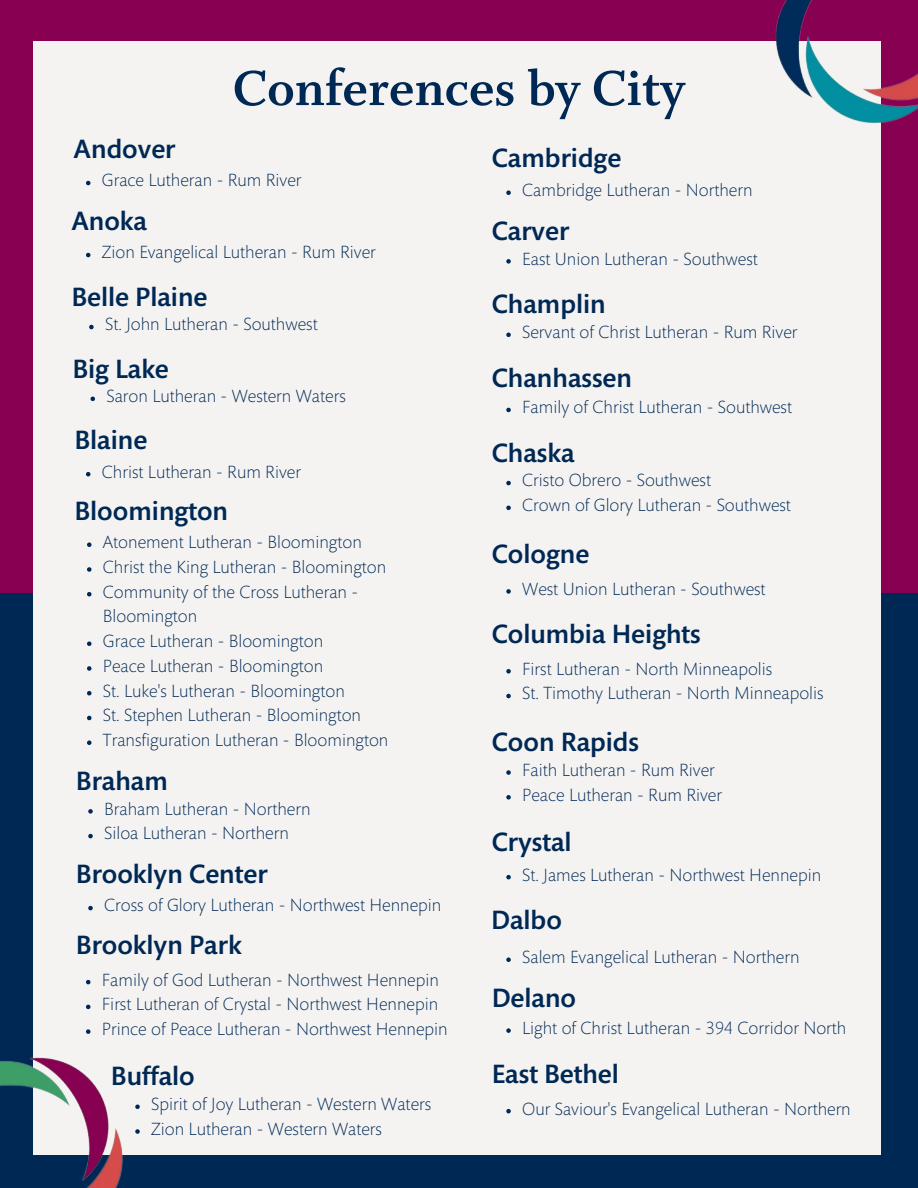
<style>
.page{position:relative;width:918px;height:1188px;background:#002855}
.page>*{position:absolute;margin:0;border:0;box-sizing:border-box;transform-origin:0 0}
.t1{font:54.75px "Whitman Bold LF";color:#002855}
.t2{font:500 27px "Mundo Sans Std";color:#002855}
.t3{font:300 18px/24.8px "Mundo Sans Std";color:#002855}
</style>
<div class="page">
<div style="left:0;top:0;width:918px;height:593px;background:#880051"></div>
<div style="left:33px;top:41px;width:847px;height:1114px;background:#f4f3f1"></div>
<img style="left:775px;top:0;width:143px;height:148px">
<img style="left:0;top:1057px;width:139px;height:131px">
<svg style="left:86px;top:181px;width:4px;height:4px"></svg>
<svg style="left:86px;top:253px;width:4px;height:4px"></svg>
<svg style="left:89px;top:325px;width:5px;height:4px"></svg>
<svg style="left:91px;top:397px;width:4px;height:4px"></svg>
<svg style="left:86px;top:472px;width:4px;height:4px"></svg>
<svg style="left:87px;top:542px;width:5px;height:5px"></svg>
<svg style="left:87px;top:567px;width:5px;height:5px"></svg>
<svg style="left:87px;top:592px;width:5px;height:4px"></svg>
<svg style="left:87px;top:641px;width:5px;height:5px"></svg>
<svg style="left:87px;top:666px;width:5px;height:5px"></svg>
<svg style="left:87px;top:691px;width:5px;height:4px"></svg>
<svg style="left:87px;top:716px;width:5px;height:4px"></svg>
<svg style="left:87px;top:740px;width:5px;height:5px"></svg>
<svg style="left:88px;top:809px;width:5px;height:5px"></svg>
<svg style="left:88px;top:834px;width:5px;height:4px"></svg>
<svg style="left:88px;top:906px;width:5px;height:4px"></svg>
<svg style="left:86px;top:980px;width:4px;height:4px"></svg>
<svg style="left:86px;top:1005px;width:4px;height:4px"></svg>
<svg style="left:86px;top:1029px;width:4px;height:5px"></svg>
<svg style="left:135px;top:1105px;width:5px;height:4px"></svg>
<svg style="left:135px;top:1129px;width:5px;height:5px"></svg>
<svg style="left:506px;top:190px;width:5px;height:5px"></svg>
<svg style="left:506px;top:259px;width:5px;height:5px"></svg>
<svg style="left:506px;top:333px;width:5px;height:4px"></svg>
<svg style="left:506px;top:408px;width:5px;height:4px"></svg>
<svg style="left:506px;top:481px;width:5px;height:4px"></svg>
<svg style="left:506px;top:506px;width:5px;height:4px"></svg>
<svg style="left:506px;top:669px;width:5px;height:5px"></svg>
<svg style="left:506px;top:694px;width:5px;height:4px"></svg>
<svg style="left:506px;top:770px;width:5px;height:5px"></svg>
<svg style="left:506px;top:795px;width:5px;height:5px"></svg>
<svg style="left:506px;top:875px;width:5px;height:4px"></svg>
<svg style="left:506px;top:957px;width:5px;height:5px"></svg>
<svg style="left:506px;top:1028px;width:5px;height:5px"></svg>
<svg style="left:506px;top:1109px;width:5px;height:4px"></svg>
<svg style="left:506px;top:589px;width:5px;height:5px"></svg>
<p class="t1" style="left:233px;top:58px;width:454px">Conferences by City</p>
<p class="t2" style="left:74px;top:139px;width:103px">Andover</p>
<p class="t3" style="left:102px;top:170px;width:201px">Grace Lutheran - Rum River</p>
<p class="t2" style="left:71px;top:211px;width:77px">Anoka</p>
<p class="t3" style="left:102px;top:242px;width:275px">Zion Evangelical Lutheran - Rum River</p>
<p class="t2" style="left:71px;top:286px;width:138px">Belle Plaine</p>
<p class="t3" style="left:105px;top:314px;width:214px">St. John Lutheran - Southwest</p>
<p class="t2" style="left:72px;top:358px;width:98px">Big Lake</p>
<p class="t3" style="left:106px;top:386px;width:241px">Saron Lutheran - Western Waters</p>
<p class="t2" style="left:75px;top:430px;width:74px">Blaine</p>
<p class="t3" style="left:102px;top:461px;width:201px">Christ Lutheran - Rum River</p>
<p class="t2" style="left:75px;top:500px;width:155px">Bloomington</p>
<p class="t3" style="left:103px;top:532px;width:260px">Atonement Lutheran - Bloomington</p>
<p class="t3" style="left:103px;top:556px;width:285px">Christ the King Lutheran - Bloomington</p>
<p class="t3" style="left:103px;top:581px;width:257px">Community of the Cross Lutheran -<br>Bloomington</p>
<p class="t3" style="left:103px;top:631px;width:222px">Grace Lutheran - Bloomington</p>
<p class="t3" style="left:103px;top:655px;width:222px">Peace Lutheran - Bloomington</p>
<p class="t3" style="left:103px;top:680px;width:243px">St. Luke's Lutheran - Bloomington</p>
<p class="t3" style="left:103px;top:705px;width:260px">St. Stephen Lutheran - Bloomington</p>
<p class="t3" style="left:103px;top:730px;width:287px">Transfiguration Lutheran - Bloomington</p>
<p class="t2" style="left:76px;top:770px;width:93px">Braham</p>
<p class="t3" style="left:104px;top:798px;width:208px">Braham Lutheran - Northern</p>
<p class="t3" style="left:104px;top:823px;width:186px">Siloa Lutheran - Northern</p>
<p class="t2" style="left:76px;top:864px;width:193px">Brooklyn Center</p>
<p class="t3" style="left:104px;top:895px;width:339px">Cross of Glory Lutheran - Northwest Hennepin</p>
<p class="t2" style="left:76px;top:935px;width:167px">Brooklyn Park</p>
<p class="t3" style="left:102px;top:969px;width:338px">Family of God Lutheran - Northwest Hennepin</p>
<p class="t3" style="left:102px;top:994px;width:338px">First Lutheran of Crystal - Northwest Hennepin</p>
<p class="t3" style="left:102px;top:1019px;width:347px">Prince of Peace Lutheran - Northwest Hennepin</p>
<p class="t2" style="left:111px;top:1066px;width:85px">Buffalo</p>
<p class="t3" style="left:151px;top:1094px;width:282px">Spirit of Joy Lutheran - Western Waters</p>
<p class="t3" style="left:151px;top:1118px;width:232px">Zion Lutheran - Western Waters</p>
<p class="t2" style="left:492px;top:147px;width:131px">Cambridge</p>
<p class="t3" style="left:522px;top:180px;width:232px">Cambridge Lutheran - Northern</p>
<p class="t2" style="left:492px;top:220px;width:79px">Carver</p>
<p class="t3" style="left:522px;top:248px;width:237px">East Union Lutheran - Southwest</p>
<p class="t2" style="left:492px;top:294px;width:116px">Champlin</p>
<p class="t3" style="left:522px;top:322px;width:277px">Servant of Christ Lutheran - Rum River</p>
<p class="t2" style="left:492px;top:367px;width:142px">Chanhassen</p>
<p class="t3" style="left:522px;top:397px;width:271px">Family of Christ Lutheran - Southwest</p>
<p class="t2" style="left:492px;top:442px;width:84px">Chaska</p>
<p class="t3" style="left:522px;top:470px;width:190px">Cristo Obrero - Southwest</p>
<p class="t3" style="left:522px;top:495px;width:270px">Crown of Glory Lutheran - Southwest</p>
<p class="t2" style="left:492px;top:543px;width:99px">Cologne</p>
<p class="t3" style="left:522px;top:578px;width:245px">West Union Lutheran - Southwest</p>
<p class="t2" style="left:492px;top:624px;width:211px">Columbia Heights</p>
<p class="t3" style="left:522px;top:658px;width:252px">First Lutheran - North Minneapolis</p>
<p class="t3" style="left:522px;top:683px;width:303px">St. Timothy Lutheran - North Minneapolis</p>
<p class="t2" style="left:492px;top:732px;width:149px">Coon Rapids</p>
<p class="t3" style="left:522px;top:759px;width:194px">Faith Lutheran - Rum River</p>
<p class="t3" style="left:522px;top:784px;width:201px">Peace Lutheran - Rum River</p>
<p class="t2" style="left:492px;top:832px;width:82px">Crystal</p>
<p class="t3" style="left:522px;top:864px;width:300px">St. James Lutheran - Northwest Hennepin</p>
<p class="t2" style="left:491px;top:909px;width:72px">Dalbo</p>
<p class="t3" style="left:522px;top:947px;width:279px">Salem Evangelical Lutheran - Northern</p>
<p class="t2" style="left:492px;top:987px;width:86px">Delano</p>
<p class="t3" style="left:522px;top:1018px;width:326px">Light of Christ Lutheran - 394 Corridor North</p>
<p class="t2" style="left:492px;top:1063px;width:129px">East Bethel</p>
<p class="t3" style="left:522px;top:1098px;width:330px">Our Saviour's Evangelical Lutheran - Northern</p>
</div>
